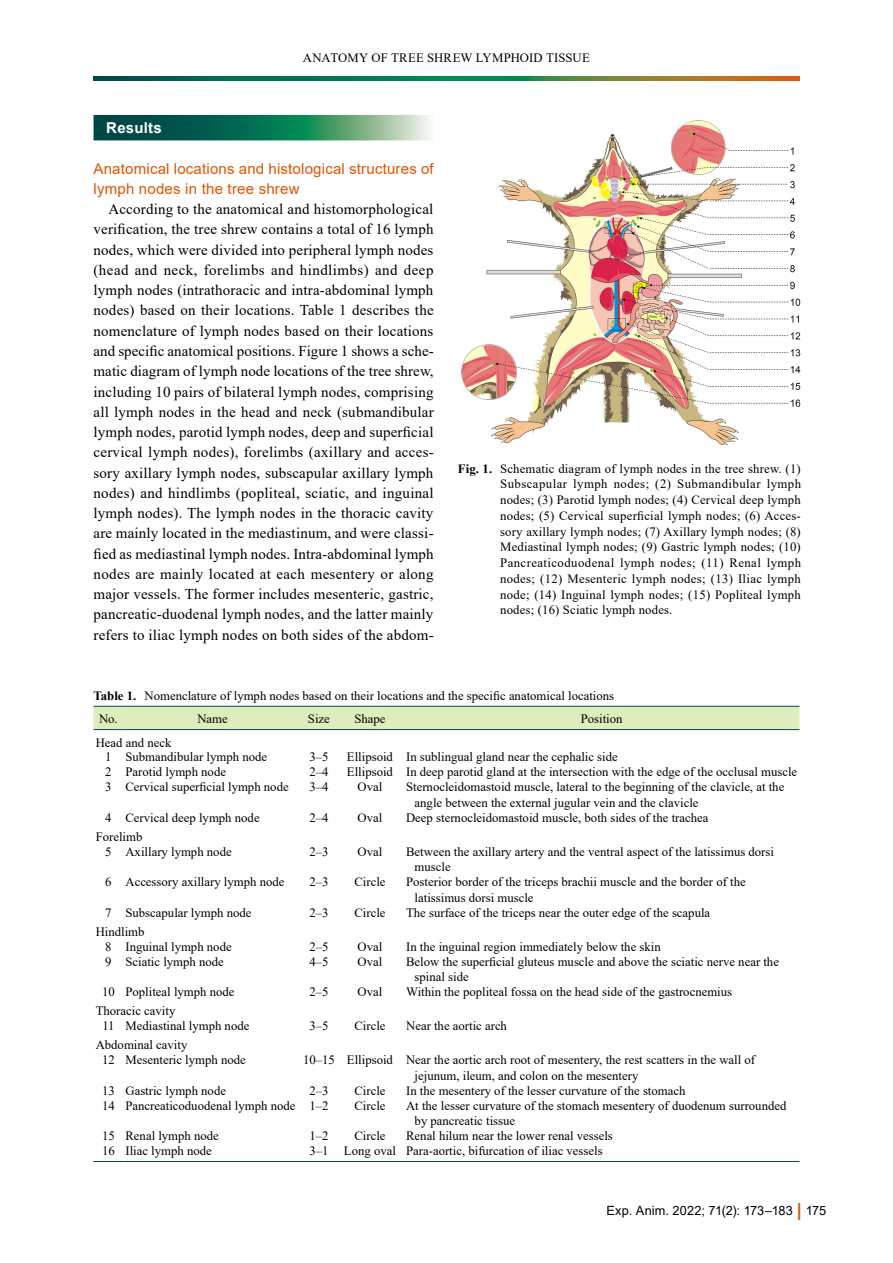
<style>
.page{position:relative;width:893px;height:1263px;background:#fff}
.page>*{position:absolute;margin:0;border:0;box-sizing:border-box;transform-origin:0 0}
.t1{font:15px/20.2px "Times New Roman";letter-spacing:.01em;color:#000;text-align:justify}
.t2{font:15px/20.2px "Arial";letter-spacing:.015em;color:#e15400}
.t3{font:700 15px "Arial";letter-spacing:.015em;color:#fff}
.t4{font:12.75px/15.8px "Times New Roman";color:#000}
.t5{font:12.75px "Arial";letter-spacing:.005em;color:#000}
.s1{font-weight:700}
.s2{font-weight:700;font-size:18px;color:#e15400}
</style>
<div class="page">
<svg style="left:94px;top:115px;width:336px;height:25px;background:#318067"></svg>
<svg style="left:94px;top:77px;width:705px;height:4px;background:#377842"></svg>
<div style="left:94px;top:706px;width:705px;height:24px;background:#ddedbc"></div>
<hr style="left:123px;top:729px;width:179px;height:1px;background:#004748">
<hr style="left:302px;top:729px;width:34px;height:1px;background:#004748">
<hr style="left:336px;top:729px;width:68px;height:1px;background:#004748">
<hr style="left:404px;top:729px;width:395px;height:1px;background:#004748">
<svg style="left:94px;top:1161px;width:29px;height:1px"></svg>
<hr style="left:123px;top:1161px;width:179px;height:1px;background:#004748">
<hr style="left:302px;top:1161px;width:34px;height:1px;background:#004748">
<hr style="left:336px;top:1161px;width:68px;height:1px;background:#004748">
<hr style="left:404px;top:1161px;width:395px;height:1px;background:#004748">
<img style="left:461px;top:120px;width:340px;height:325px">
<p class="t4" style="left:303px;top:49px;width:289px">ANATOMY OF TREE SHREW LYMPHOID TISSUE</p>
<p class="t3" style="left:106px;top:117px;width:57px">Results</p>
<p class="t2" style="left:94px;top:158px;width:342px">Anatomical locations and histological structures of lymph nodes in the tree shrew</p>
<p class="t1" style="left:94px;top:199px;width:342px;text-indent:15px">According to the anatomical and histomorphological verification, the tree shrew contains a total of 16 lymph nodes, which were divided into peripheral lymph nodes (head and neck, forelimbs and hindlimbs) and deep lymph nodes (intrathoracic and intra-abdominal lymph nodes) based on their locations. Table 1 describes the nomenclature of lymph nodes based on their locations and specific anatomical positions. Figure 1 shows a sche&shy;matic diagram of lymph node locations of the tree shrew, including 10 pairs of bilateral lymph nodes, comprising all lymph nodes in the head and neck (submandibular lymph nodes, parotid lymph nodes, deep and superficial cervical lymph nodes), forelimbs (axillary and acces&shy;sory axillary lymph nodes, subscapular axillary lymph nodes) and hindlimbs (popliteal, sciatic, and inguinal lymph nodes). The lymph nodes in the thoracic cavity are mainly located in the mediastinum, and were classi&shy;fied as mediastinal lymph nodes. Intra-abdominal lymph nodes are mainly located at each mesentery or along major vessels. The former includes mesenteric, gastric, pancreatic-duodenal lymph nodes, and the latter mainly refers to iliac lymph nodes on both sides of the abdom-</p>
<p class="t4" style="left:500px;top:460px;width:302px;text-align:justify;text-indent:-42px"><span class="s1">Fig. 1.</span> Schematic diagram of lymph nodes in the tree shrew. (1)<br>Subscapular lymph nodes; (2) Submandibular lymph nodes; (3) Parotid lymph nodes; (4) Cervical deep lymph nodes; (5) Cervical superficial lymph nodes; (6) Acces&shy;sory axillary lymph nodes; (7) Axillary lymph nodes; (8)<br>Mediastinal lymph nodes; (9) Gastric lymph nodes; (10)<br>Pancreaticoduodenal lymph nodes; (11) Renal lymph nodes; (12) Mesenteric lymph nodes; (13) Iliac lymph node; (14) Inguinal lymph nodes; (15) Popliteal lymph nodes; (16) Sciatic lymph nodes.</p>
<p class="t4" style="left:99px;top:683px;width:517px;line-height:23.7px;text-indent:-5px"><span class="s1">Table 1.</span> Nomenclature of lymph nodes based on their locations and the specific anatomical locations<br>No.</p>
<p class="t4" style="left:197px;top:711px;width:32px">Name</p>
<p class="t4" style="left:308px;top:711px;width:23px">Size</p>
<p class="t4" style="left:354px;top:711px;width:33px">Shape</p>
<p class="t4" style="left:581px;top:711px;width:43px">Position</p>
<p class="t4" style="left:105px;top:734px;width:163px;line-height:14.9px;text-indent:-10px">Head and neck<br>1 Submandibular lymph node</p>
<p class="t4" style="left:309px;top:749px;width:21px">3–5</p>
<p class="t4" style="left:347px;top:749px;width:272px">Ellipsoid In sublingual gland near the cephalic side</p>
<p class="t4" style="left:105px;top:764px;width:122px">2 Parotid lymph node</p>
<p class="t4" style="left:309px;top:764px;width:21px">2–4</p>
<p class="t4" style="left:347px;top:764px;width:452px">Ellipsoid In deep parotid gland at the intersection with the edge of the occlusal muscle</p>
<p class="t4" style="left:105px;top:779px;width:185px">3 Cervical superficial lymph node</p>
<p class="t4" style="left:309px;top:779px;width:21px">3–4</p>
<p class="t4" style="left:358px;top:779px;width:26px">Oval</p>
<p class="t4" style="left:415px;top:779px;width:371px;text-indent:-9px">Sternocleidomastoid muscle, lateral to the beginning of the clavicle, at the angle between the external jugular vein and the clavicle</p>
<p class="t4" style="left:105px;top:809px;width:156px">4 Cervical deep lymph node</p>
<p class="t4" style="left:309px;top:809px;width:21px">2–4</p>
<p class="t4" style="left:358px;top:809px;width:26px">Oval</p>
<p class="t4" style="left:406px;top:809px;width:304px">Deep sternocleidomastoid muscle, both sides of the trachea</p>
<p class="t4" style="left:105px;top:829px;width:128px;line-height:14.9px;text-indent:-10px">Forelimb<br>5 Axillary lymph node</p>
<p class="t4" style="left:309px;top:843px;width:21px">2–3</p>
<p class="t4" style="left:358px;top:843px;width:26px">Oval</p>
<p class="t4" style="left:415px;top:843px;width:361px;text-indent:-9px">Between the axillary artery and the ventral aspect of the latissimus dorsi muscle</p>
<p class="t4" style="left:105px;top:874px;width:181px">6 Accessory axillary lymph node</p>
<p class="t4" style="left:309px;top:874px;width:21px">2–3</p>
<p class="t4" style="left:354px;top:874px;width:33px">Circle</p>
<p class="t4" style="left:415px;top:874px;width:333px;text-indent:-9px">Posterior border of the triceps brachii muscle and the border of the latissimus dorsi muscle</p>
<p class="t4" style="left:105px;top:904px;width:148px">7 Subscapular lymph node</p>
<p class="t4" style="left:309px;top:904px;width:21px">2–3</p>
<p class="t4" style="left:354px;top:904px;width:33px">Circle</p>
<p class="t4" style="left:406px;top:904px;width:306px">The surface of the triceps near the outer edge of the scapula</p>
<p class="t4" style="left:105px;top:924px;width:128px;line-height:14.9px;text-indent:-10px">Hindlimb<br>8 Inguinal lymph node</p>
<p class="t4" style="left:309px;top:938px;width:21px">2–5</p>
<p class="t4" style="left:358px;top:938px;width:26px">Oval</p>
<p class="t4" style="left:406px;top:938px;width:256px">In the inguinal region immediately below the skin</p>
<p class="t4" style="left:105px;top:953px;width:120px">9 Sciatic lymph node</p>
<p class="t4" style="left:309px;top:953px;width:21px">4–5</p>
<p class="t4" style="left:358px;top:953px;width:26px">Oval</p>
<p class="t4" style="left:415px;top:953px;width:366px;text-indent:-9px">Below the superficial gluteus muscle and above the sciatic nerve near the spinal side</p>
<p class="t4" style="left:102px;top:984px;width:134px">10 Popliteal lymph node</p>
<p class="t4" style="left:309px;top:984px;width:21px">2–5</p>
<p class="t4" style="left:358px;top:984px;width:26px">Oval</p>
<p class="t4" style="left:406px;top:984px;width:327px">Within the popliteal fossa on the head side of the gastrocnemius</p>
<p class="t4" style="left:102px;top:1003px;width:149px;line-height:14.9px;text-indent:-7px">Thoracic cavity<br>11 Mediastinal lymph node</p>
<p class="t4" style="left:309px;top:1018px;width:21px">3–5</p>
<p class="t4" style="left:354px;top:1018px;width:33px">Circle</p>
<p class="t4" style="left:406px;top:1018px;width:102px">Near the aortic arch</p>
<p class="t4" style="left:102px;top:1037px;width:145px;line-height:14.9px;text-indent:-6px">Abdominal cavity<br>12 Mesenteric lymph node</p>
<p class="t4" style="left:303px;top:1052px;width:454px;text-align:center">10–15 Ellipsoid Near the aortic arch root of mesentery, the rest scatters in the wall of jejunum, ileum, and colon on the mesentery</p>
<p class="t4" style="left:102px;top:1082px;width:125px">13 Gastric lymph node</p>
<p class="t4" style="left:309px;top:1082px;width:21px">2–3</p>
<p class="t4" style="left:354px;top:1082px;width:33px">Circle</p>
<p class="t4" style="left:406px;top:1082px;width:281px">In the mesentery of the lesser curvature of the stomach</p>
<p class="t4" style="left:102px;top:1097px;width:228px">14 Pancreaticoduodenal lymph node 1–2</p>
<p class="t4" style="left:354px;top:1097px;width:33px">Circle</p>
<p class="t4" style="left:415px;top:1097px;width:373px;text-indent:-9px">At the lesser curvature of the stomach mesentery of duodenum surrounded by pancreatic tissue</p>
<p class="t4" style="left:102px;top:1128px;width:118px">15 Renal lymph node</p>
<p class="t4" style="left:309px;top:1128px;width:21px">1–2</p>
<p class="t4" style="left:354px;top:1128px;width:33px">Circle</p>
<p class="t4" style="left:406px;top:1128px;width:208px">Renal hilum near the lower renal vessels</p>
<p class="t4" style="left:102px;top:1142px;width:111px">16 Iliac lymph node</p>
<p class="t4" style="left:309px;top:1142px;width:295px">3–1 Long oval Para-aortic, bifurcation of iliac vessels</p>
<p class="t5" style="left:606px;top:1202px;width:221px">Exp. Anim. 2022; 71(2): 173–183 <span class="s2">|</span> 175</p>
</div>
